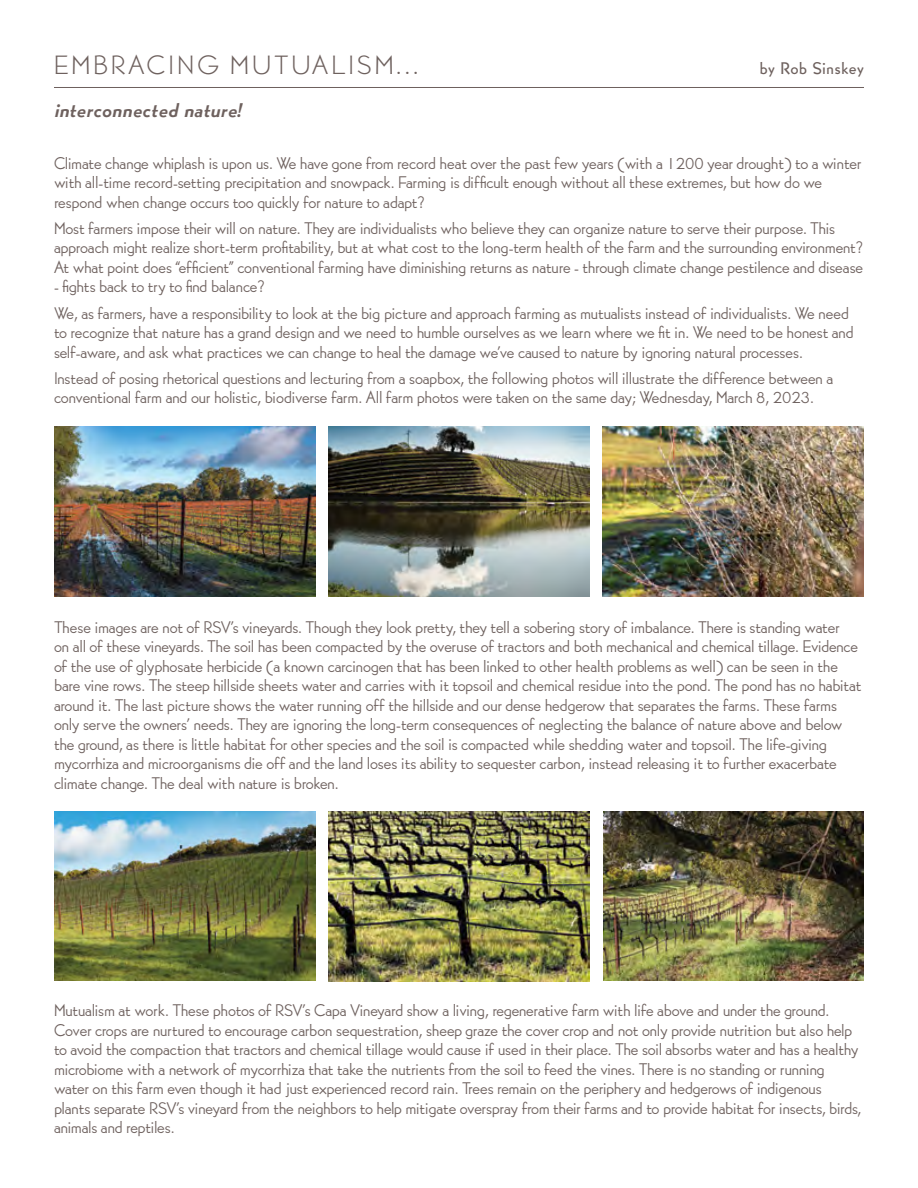
<style>
.page{position:relative;width:918px;height:1188px;background:#fff}
.page>*{position:absolute;margin:0;border:0;box-sizing:border-box;transform-origin:0 0}
.t1{font:300 25.95px "Bernhard Gothic SGOT Std";letter-spacing:.1em;color:#6e615e;scale:1.04 1}
.t2{font:italic 800 19.5px "Bernhard Gothic SGOT Std";letter-spacing:.015em;color:#6e615e}
.t3{font:16.5px/19.5px "Bernhard Gothic SGOT Std";letter-spacing:-.02em;color:#6e615e}
.t4{font:500 16.5px "Bernhard Gothic SGOT Std";letter-spacing:.04em;color:#6e615e}
</style>
<div class="page">
<hr style="left:54px;top:87px;width:810px;height:1px;background:#6e615e">
<img style="left:54px;top:427px;width:261px;height:170px">
<img style="left:328px;top:427px;width:262px;height:170px">
<img style="left:603px;top:427px;width:261px;height:170px">
<img style="left:54px;top:812px;width:262px;height:169px">
<img style="left:329px;top:812px;width:260px;height:169px">
<img style="left:603px;top:812px;width:261px;height:169px">
<h1 class="t1" style="left:54px;top:49px;width:352px">EMBRACING MUTUALISM...</h1>
<p class="t4" style="left:760px;top:56px;width:106px">by Rob Sinskey</p>
<p class="t2" style="left:54px;top:97px;width:190px">interconnected nature!</p>
<p class="t3" style="left:54px;top:153px;width:809px">Climate change whiplash is upon us. We have gone from record heat over the past few years (with a 1200 year drought) to a winter with all-time record-setting precipitation and snowpack. Farming is difficult enough without all these extremes, but how do we respond when change occurs too quickly for nature to adapt?</p>
<p class="t3" style="left:54px;top:218px;width:811px">Most farmers impose their will on nature. They are individualists who believe they can organize nature to serve their purpose. This approach might realize short-term profitability, but at what cost to the long-term health of the farm and the surrounding environment?<br>At what point does “efficient” conventional farming have diminishing returns as nature - through climate change pestilence and disease</p>
<p class="t3" style="left:54px;top:274px;width:797px;line-height:26.2px">- fights back to try to find balance?<br>We, as farmers, have a responsibility to look at the big picture and approach farming as mutualists instead of individualists. We need</p>
<p class="t3" style="left:54px;top:323px;width:801px">to recognize that nature has a grand design and we need to humble ourselves as we learn where we fit in. We need to be honest and self-aware, and ask what practices we can change to heal the damage we’ve caused to nature by ignoring natural processes.</p>
<p class="t3" style="left:54px;top:368px;width:781px">Instead of posing rhetorical questions and lecturing from a soapbox, the following photos will illustrate the difference between a conventional farm and our holistic, biodiverse farm. All farm photos were taken on the same day; Wednesday, March 8, 2023.</p>
<p class="t3" style="left:54px;top:617px;width:809px">These images are not of RSV’s vineyards. Though they look pretty, they tell a sobering story of imbalance. There is standing water<br>on all of these vineyards. The soil has been compacted by the overuse of tractors and both mechanical and chemical tillage. Evidence of the use of glyphosate herbicide (a known carcinogen that has been linked to other health problems as well) can be seen in the bare vine rows. The steep hillside sheets water and carries with it topsoil and chemical residue into the pond. The pond has no habitat around it. The last picture shows the water running off the hillside and our dense hedgerow that separates the farms. These farms only serve the owners’ needs. They are ignoring the long-term consequences of neglecting the balance of nature above and below the ground, as there is little habitat for other species and the soil is compacted while shedding water and topsoil. The life-giving mycorrhiza and microorganisms die off and the land loses its ability to sequester carbon, instead releasing it to further exacerbate climate change. The deal with nature is broken.</p>
<p class="t3" style="left:54px;top:1001px;width:809px">Mutualism at work. These photos of RSV’s Capa Vineyard show a living, regenerative farm with life above and under the ground.<br>Cover crops are nurtured to encourage carbon sequestration, sheep graze the cover crop and not only provide nutrition but also help to avoid the compaction that tractors and chemical tillage would cause if used in their place. The soil absorbs water and has a healthy microbiome with a network of mycorrhiza that take the nutrients from the soil to feed the vines. There is no standing or running water on this farm even though it had just experienced record rain. Trees remain on the periphery and hedgerows of indigenous plants separate RSV’s vineyard from the neighbors to help mitigate overspray from their farms and to provide habitat for insects, birds, animals and reptiles.</p>
</div>
